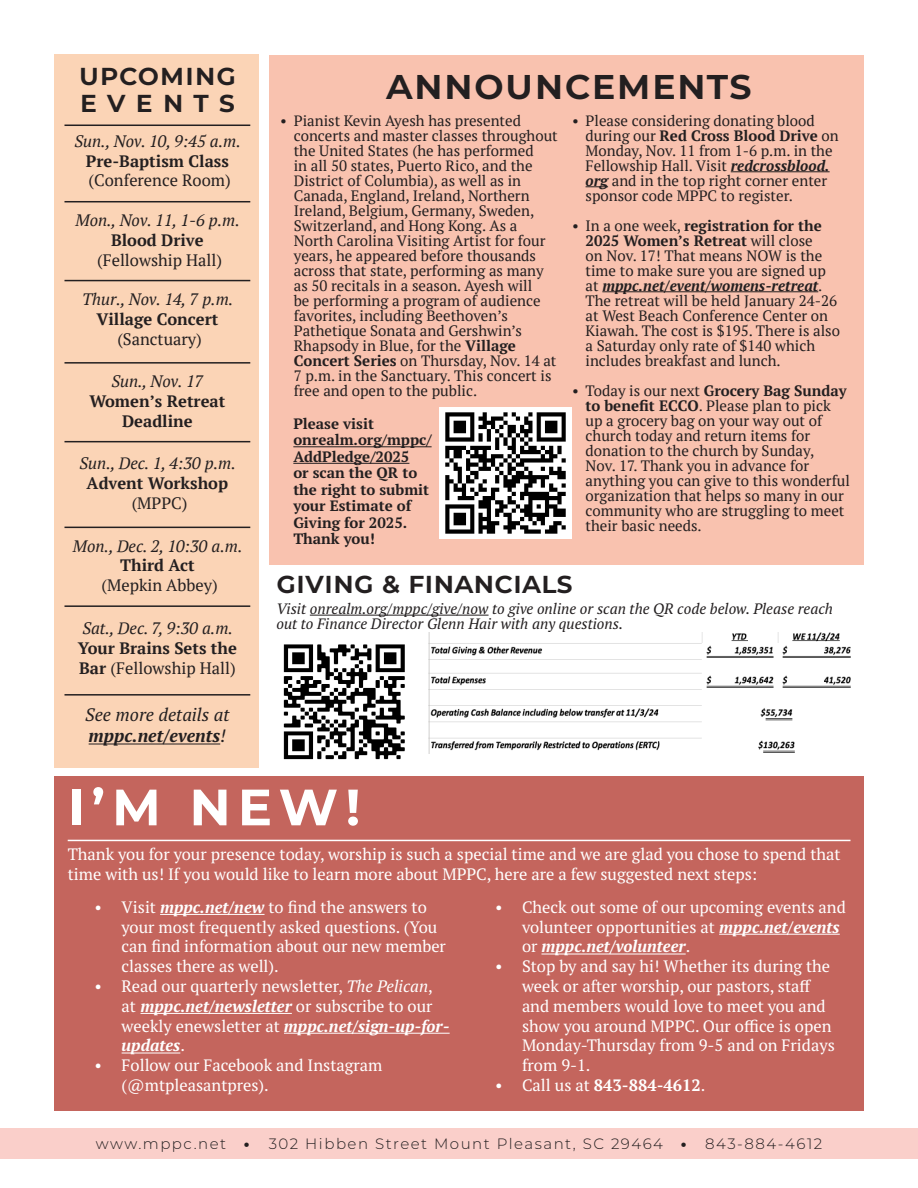
<style>
.page{position:relative;width:918px;height:1188px;background:#fff}
.page>*{position:absolute;margin:0;border:0;box-sizing:border-box;transform-origin:0 0}
.t1{font:700 51px "Montserrat";color:#fff}
.t2{font:600 42px "Montserrat";letter-spacing:.02em;color:#231f20}
.t3{font:600 30px "Montserrat";color:#231f20}
.t4{font:600 30px "Montserrat";letter-spacing:.02em;color:#231f20}
.t5{font:italic 18px/21.6px "PT Serif Pro";color:#231f20}
.t6{font:16.5px/19.8px "PT Serif Pro";color:#fff}
.t7{font:italic 16.5px "PT Serif";color:#231f20}
.t8{font:700 16.5px/19.8px "PT Serif";color:#231f20;text-align:center}
.t9{font:16.5px "PT Serif";color:#231f20}
.t10{font:700 16.5px "PT Serif Pro";color:#fff}
.t11{font:15px/15px "PT Serif";color:#231f20}
.t12{font:italic 15px/15px "PT Serif Pro";color:#231f20}
.t13{font:700 15px/16.5px "PT Serif Pro";color:#231f20}
.t14{font:300 15px "Montserrat";letter-spacing:.1em;color:#231f20}
.s1{font-weight:400}
.s2{font-weight:700}
.s3{font-weight:700;font-style:italic}
.s4{font-style:italic}
.s5{font-weight:800}
</style>
<div class="page">
<div style="left:0;top:1128px;width:918px;height:30px;background:#facfca"></div>
<div style="left:54px;top:776px;width:810px;height:334px;background:#c4655d"></div>
<hr style="left:68px;top:840px;width:783px;height:1px;background:#fff">
<hr style="left:160px;top:914px;width:105px;height:1px;background:#fff">
<hr style="left:141px;top:1013px;width:151px;height:1px;background:#fff">
<hr style="left:284px;top:1033px;width:166px;height:1px;background:#fff">
<hr style="left:122px;top:1053px;width:58px;height:1px;background:#fff">
<hr style="left:719px;top:934px;width:121px;height:1px;background:#fff">
<hr style="left:541px;top:954px;width:145px;height:1px;background:#fff">
<div style="left:270px;top:56px;width:594px;height:509px;background:#f9c2af"></div>
<hr style="left:731px;top:171px;width:99px;height:1px;background:#231f20">
<svg style="left:586px;top:186px;width:22px;height:1px"></svg>
<hr style="left:602px;top:291px;width:216px;height:1px;background:#231f20">
<div style="left:54px;top:54px;width:205px;height:714px;background:#fbd4b6"></div>
<hr style="left:64px;top:125px;width:186px;height:1px;background:#231f20">
<hr style="left:89px;top:744px;width:131px;height:1px;background:#231f20">
<hr style="left:64px;top:201px;width:186px;height:1px;background:#231f20">
<hr style="left:64px;top:280px;width:186px;height:1px;background:#231f20">
<hr style="left:64px;top:694px;width:186px;height:2px;background:#231f20">
<hr style="left:64px;top:362px;width:186px;height:2px;background:#231f20">
<hr style="left:64px;top:441px;width:186px;height:1px;background:#231f20">
<hr style="left:64px;top:527px;width:186px;height:1px;background:#231f20">
<hr style="left:64px;top:605px;width:186px;height:2px;background:#231f20">
<hr style="left:310px;top:615px;width:179px;height:1px;background:#231f20">
<img style="left:283px;top:644px;width:122px;height:116px">
<img style="left:428px;top:632px;width:423px;height:122px">
<hr style="left:293px;top:446px;width:139px;height:1px;background:#231f20">
<hr style="left:293px;top:463px;width:116px;height:1px;background:#231f20">
<img style="left:440px;top:407px;width:131px;height:132px">
<p class="t4" style="left:79px;top:53px;width:159px">upcoming</p>
<p class="t3" style="left:80px;top:80px;width:157px">events</p>
<p class="t7" style="left:75px;top:130px;width:168px">Sun., Nov. 10, 9:45 a.m.</p>
<p class="t8" style="left:86px;top:151px;width:144px">Pre-Baptism Class</p>
<p class="t9" style="left:89px;top:170px;width:144px">(Conference Room)</p>
<p class="t7" style="left:76px;top:210px;width:166px">Mon., Nov. 11, 1-6 p.m.</p>
<p class="t8" style="left:111px;top:230px;width:94px">Blood Drive</p>
<p class="t9" style="left:97px;top:249px;width:127px">(Fellowship Hall)</p>
<p class="t7" style="left:82px;top:289px;width:153px">Thur., Nov. 14, 7 p.m.</p>
<p class="t8" style="left:96px;top:309px;width:124px">Village Concert</p>
<p class="t9" style="left:117px;top:328px;width:86px">(Sanctuary)</p>
<p class="t7" style="left:111px;top:371px;width:94px">Sun., Nov. 17</p>
<p class="t8" style="left:89px;top:391px;width:137px">Women’s Retreat<br>Deadline</p>
<p class="t7" style="left:80px;top:453px;width:158px">Sun., Dec. 1, 4:30 p.m.</p>
<p class="t8" style="left:87px;top:473px;width:143px">Advent Workshop</p>
<p class="t9" style="left:132px;top:492px;width:57px">(MPPC)</p>
<p class="t7" style="left:73px;top:535px;width:171px">Mon., Dec. 2, 10:30 a.m.</p>
<p class="t8" style="left:120px;top:555px;width:76px">Third Act</p>
<p class="t9" style="left:101px;top:575px;width:118px">(Mepkin Abbey)</p>
<p class="t7" style="left:82px;top:618px;width:152px">Sat., Dec. 7, 9:30 a.m.</p>
<p class="t8" style="left:78px;top:638px;width:161px;text-align:left">Your Brains Sets the<br>Bar <span class="s1">(Fellowship Hall)</span></p>
<p class="t5" style="left:85px;top:703px;width:146px">See more details at <span class="s2">mppc.net/events</span>!</p>
<p class="t2" style="left:386px;top:55px;width:367px">announcements</p>
<p class="t11" style="left:294px;top:113px;width:266px;text-indent:-14px">• Pianist Kevin Ayesh has presented concerts and master classes throughout the United States (he has performed<br>in all 50 states, Puerto Rico, and the District of Columbia), as well as in Canada, England, Ireland, Northern Ireland, Belgium, Germany, Sweden, Switzerland, and Hong Kong. As a North Carolina Visiting Artist for four years, he appeared before thousands across that state, performing as many as 50 recitals in a season. Ayesh will<br>be performing a program of audience favorites, including Beethoven’s Pathetique Sonata and Gershwin’s Rhapsody in Blue, for the <span class="s2">Village Concert Series</span> on Thursday, Nov. 14 at 7 p.m. in the Sanctuary. This concert is free and open to the public.</p>
<p class="t11" style="left:586px;top:113px;width:255px;text-indent:-14px">• Please considering donating blood during our <span class="s2">Red Cross Blood Drive</span> on Monday, Nov. 11 from 1-6 p.m. in the Fellowship Hall. Visit <span class="s3">redcrossblood. org</span> and in the top right corner enter sponsor code MPPC to register.</p>
<p class="t11" style="left:586px;top:218px;width:256px;text-indent:-14px">• In a one week, <span class="s2">registration for the 2025 Women’s Retreat</span> will close<br>on Nov. 17! That means NOW is the time to make sure you are signed up at <span class="s3">mppc.net/event/womens-retreat</span>.<br>The retreat will be held January 24-26 at West Beach Conference Center on Kiawah. The cost is $195. There is also a Saturday only rate of $140 which includes breakfast and lunch.</p>
<p class="t11" style="left:586px;top:383px;width:266px;text-indent:-14px">• Today is our next <span class="s2">Grocery Bag Sunday to benefit ECCO</span>. Please plan to pick up a grocery bag on your way out of church today and return items for donation to the church by Sunday,<br>Nov. 17. Thank you in advance for anything you can give to this wonderful organization that helps so many in our community who are struggling to meet their basic needs.</p>
<p class="t13" style="left:293px;top:415px;width:140px">Please visit onrealm.org/mppc/<br>AddPledge/2025<br>or scan the QR to the right to submit your Estimate of<br>Giving for 2025.<br>Thank you!</p>
<p class="t3" style="left:276px;top:561px;width:298px">giving &amp; financials</p>
<p class="t12" style="left:276px;top:601px;width:558px">Visit onrealm.org/mppc/give/now to give online or scan the QR code below. Please reach out to Finance Director Glenn Hair with any questions.</p>
<p class="t1" style="left:68px;top:770px;width:294px">I’M NEW!</p>
<p class="t6" style="left:68px;top:844px;width:774px">Thank you for your presence today, worship is such a special time and we are glad you chose to spend that time with us! If you would like to learn more about MPPC, here are a few suggested next steps:</p>
<p class="t6" style="left:122px;top:897px;width:326px;text-indent:-27px">• Visit <span class="s3">mppc.net/new</span> to find the answers to your most frequently asked questions. (You can find information about our new member classes there as well).</p>
<p class="t6" style="left:122px;top:976px;width:330px;text-indent:-27px">• Read our quarterly newsletter, <span class="s4">The Pelican</span>, at <span class="s3">mppc.net/newsletter</span> or subscribe to our weekly enewsletter at <span class="s3">mppc.net/sign-up-for&shy;updates</span>.</p>
<p class="t6" style="left:122px;top:1055px;width:262px;text-indent:-27px">• Follow our Facebook and Instagram (@mtpleasantpres).</p>
<p class="t6" style="left:522px;top:897px;width:325px;text-indent:-27px">• Check out some of our upcoming events and volunteer opportunities at <span class="s3">mppc.net/events </span>or <span class="s3">mppc.net/volunteer</span>.</p>
<p class="t6" style="left:522px;top:956px;width:314px;text-indent:-27px">• Stop by and say hi! Whether its during the week or after worship, our pastors, staff and members would love to meet you and show you around MPPC. Our office is open Monday-Thursday from 9-5 and on Fridays from 9-1.</p>
<p class="t10" style="left:495px;top:1074px;width:212px"><span class="s1">• Call us at</span> 843-884-4612<span class="s1">.</span></p>
<p class="t14" style="left:96px;top:1133px;width:155px">www.mppc.net <span class="s5">•</span></p>
<p class="t14" style="left:269px;top:1133px;width:555px">302 Hibben Street Mount Pleasant, SC 29464 <span class="s5">•</span> 843-884-4612</p>
</div>
